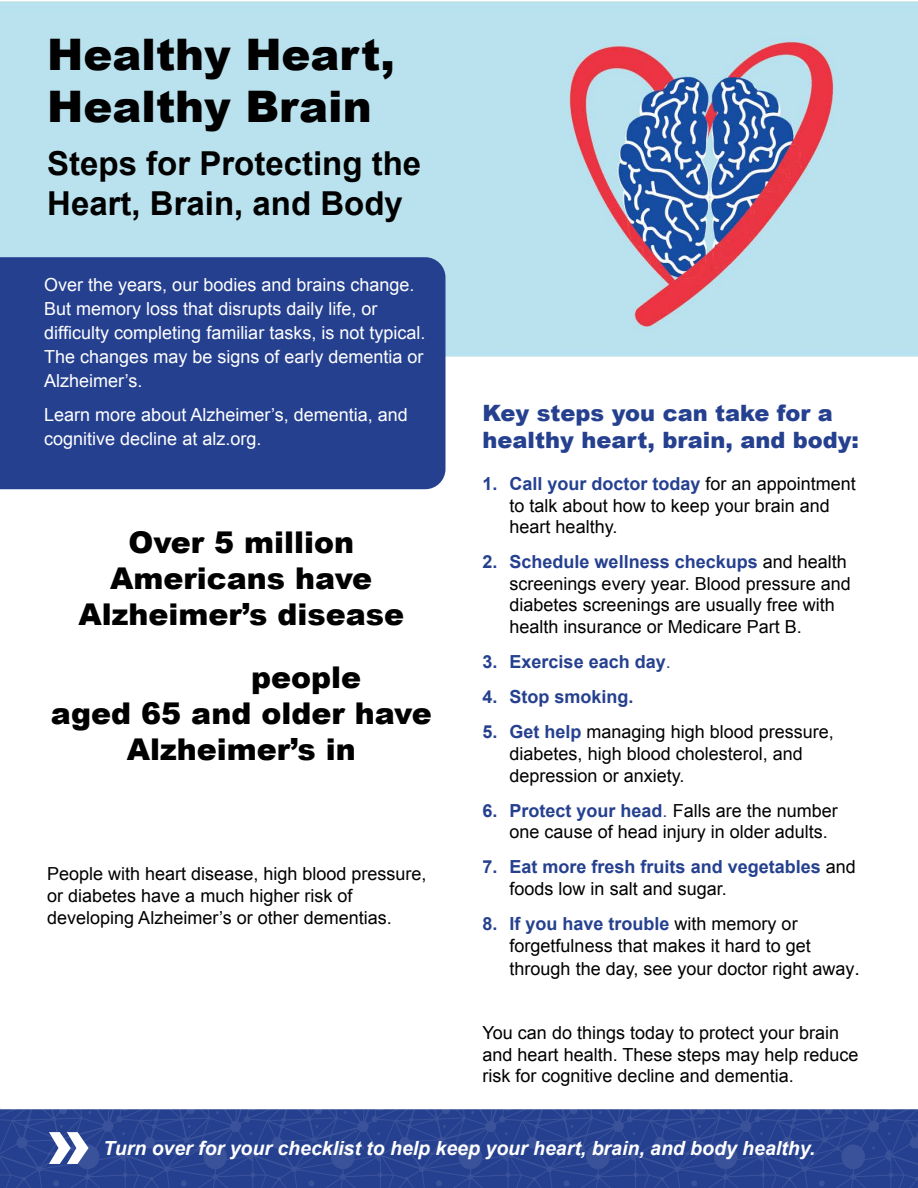
<style>
.page{position:relative;width:918px;height:1188px;background:#fff}
.page>*{position:absolute;margin:0;border:0;box-sizing:border-box;transform-origin:0 0}
.t1{font:900 43.5px/52.2px "Arial";color:#000}
.t2{font:700 33px/39.6px "Arial";color:#000}
.t3{font:900 30px/36px "Arial";color:#000;text-align:center}
.t4{font:900 22.5px/27px "Arial";color:#25408f}
.t5{font:italic 700 19.5px "Arial";color:#fff}
.t6{font:18px/21.6px "Arial";color:#000}
.t7{font:18px/24px "Arial";color:#fff}
.t8{font:700 18px/21.6px "Arial";color:#25408f}
.s1{font-weight:700;color:#25408f}
.s2{font-weight:400}
.s3{color:#25408f}
.s4{font-weight:400;color:#000}
.s5{font-size:19.5px}
</style>
<div class="page">
<svg style="left:0;top:1109px;width:918px;height:79px;background:#2a4491"></svg>
<img style="left:0;top:1px;width:918px;height:356px">
<div style="left:0;top:257px;width:446px;height:232px;background:#25408f"></div>
<svg style="left:49px;top:1132px;width:40px;height:32px"></svg>
<h1 class="t1" style="left:47px;top:27px;width:349px">Healthy Heart,<br>Healthy Brain</h1>
<h2 class="t2" style="left:47px;top:145px;width:376px">Steps for Protecting the<br>Heart, Brain, and Body</h2>
<p class="t7" style="left:44px;top:272px;width:383px">Over the years, our bodies and brains change.<br>But memory loss that disrupts daily life, or difficulty completing familiar tasks, is not typical.<br>The changes may be signs of early dementia or Alzheimer’s.</p>
<p class="t7" style="left:44px;top:403px;width:365px">Learn more about Alzheimer’s, dementia, and cognitive decline at alz.org.</p>
<h3 class="t3" style="left:78px;top:523px;width:327px">Over 5 million<br>Americans have<br>Alzheimer’s disease</h3>
<h3 class="t3" style="left:251px;top:658px;width:112px">people</h3>
<h3 class="t3" style="left:51px;top:694px;width:382px">aged 65 and older have</h3>
<h3 class="t3" style="left:127px;top:730px;width:231px">Alzheimer’s in</h3>
<p class="t6" style="left:47px;top:864px;width:381px">People with heart disease, high blood pressure, or diabetes have a much higher risk of developing Alzheimer’s or other dementias.</p>
<p class="t4" style="left:483px;top:399px;width:378px">Key steps you can take for a healthy heart, brain, and body:</p>
<p class="t6" style="left:510px;top:473px;width:348px;text-indent:-27px"><span class="s1">1. Call your doctor today</span> for an appointment to talk about how to keep your brain and heart healthy.</p>
<p class="t6" style="left:510px;top:551px;width:343px;text-indent:-27px"><span class="s1">2. Schedule wellness checkups</span> and health screenings every year. Blood pressure and diabetes screenings are usually free with health insurance or Medicare Part B.</p>
<p class="t8" style="left:483px;top:652px;width:190px">3. Exercise each day<span class="s2">.</span></p>
<p class="t8" style="left:483px;top:687px;width:153px">4. Stop smoking.</p>
<p class="t6" style="left:510px;top:721px;width:326px;text-indent:-27px"><span class="s1">5. Get help</span> managing high blood pressure, diabetes, high blood cholesterol, and depression or anxiety.</p>
<p class="t6" style="left:510px;top:800px;width:330px;text-indent:-27px"><span class="s1">6. Protect your head</span><span class="s3">.</span> Falls are the number one cause of head injury in older adults.</p>
<p class="t8" style="left:510px;top:857px;width:348px;text-indent:-27px">7. Eat more fresh fruits and vegetables <span class="s4">and foods low in salt and sugar.</span></p>
<p class="t6" style="left:510px;top:913px;width:303px;text-indent:-27px"><span class="s1">8. If you have trouble</span> with memory or forgetfulness that makes it hard to get</p>
<p class="t6" style="left:510px;top:958px;width:352px">through the day, see your doctor right away<span class="s5">.</span></p>
<p class="t6" style="left:483px;top:1022px;width:377px">You can do things today to protect your brain and heart health. These steps may help reduce risk for cognitive decline and dementia.</p>
<p class="t5" style="left:103px;top:1135px;width:713px">Turn over for your checklist to help keep your heart, brain, and body healthy.</p>
</div>
